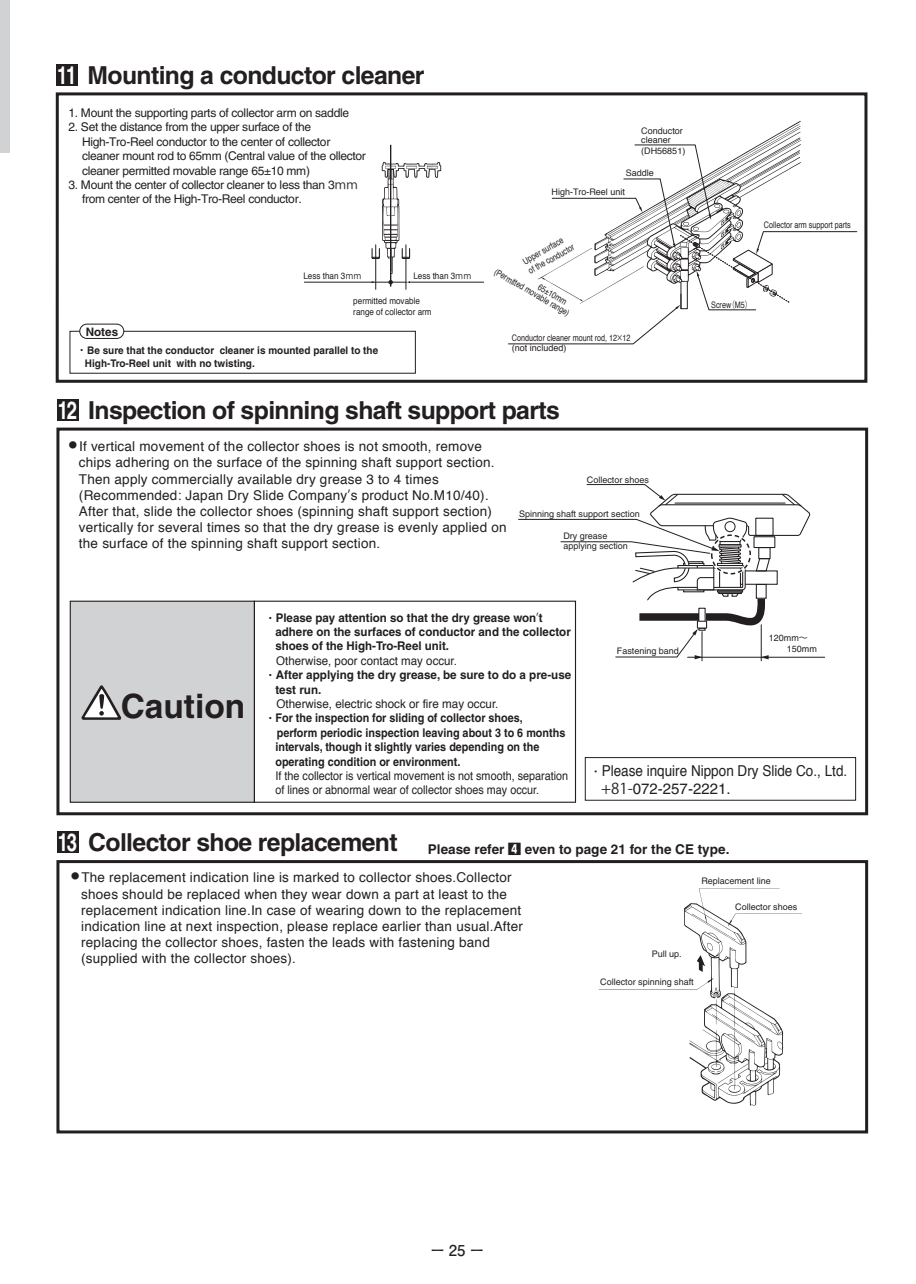
<style>
.page{position:relative;width:916px;height:1284px;background:#fff}
.page>*{position:absolute;margin:0;border:0;box-sizing:border-box;transform-origin:0 0}
.t1{font:700 33.45px "Helvetica";color:#231f20}
.t2{font:700 24.75px "Helvetica";letter-spacing:-.025em;color:#231f20}
.t3{font:15px/18px "Helvetica";color:#231f20;scale:.9 1}
.t4{font:700 15px "Futo Go B101 Pro";color:#231f20}
.t5{font:13.5px/16.2px "Helvetica";letter-spacing:.015em;color:#231f20}
.t6{font:700 13.5px "Helvetica";color:#231f20}
.t7{font:12px/14.4px "Helvetica";letter-spacing:-.025em;color:#231f20}
.t8{font:700 12px "Helvetica";color:#231f20;scale:.9 1}
.t9{font:700 12px/14.4px "Helvetica";color:#231f20;scale:.96 1}
.t10{font:12px/14.4px "Helvetica";color:#231f20;scale:.9 1}
.t11{font:700 12px "Helvetica";color:#231f20}
.t12{font:12px "Helvetica";color:#231f20}
.t13{font:12px "Helvetica";color:#231f20;scale:.96 1}
.t14{font:700 11.7px "Helvetica";color:#231f20}
.t15{font:700 10.5px/12.6px "Helvetica";color:#231f20;scale:.95 1}
.t16{font:9px/10.8px "Helvetica";color:#231f20}
.t17{font:9px/10.8px "Helvetica";color:#231f20;scale:.8 1}
.t18{font:9px/10.8px "Helvetica";color:#231f20;scale:.9 1}
.s1{color:#fff}
.s2{font-family:"Koz Go Pro"}
.s3{font-family:"Koz Go Pro";font-weight:400}
.s4{font-family:"Gothic BBB Pro";font-weight:500}
.s5{font-family:"Koz Go Pro";font-weight:400;font-size:10.5px}
.s6{font-family:"Shin Go Pro"}
.s7{font-family:"Shin Go Pro";font-size:12px}
</style>
<div class="page">
<div style="left:0;top:0;width:10px;height:152px;background:#d1d2d4"></div>
<div style="left:70px;top:601px;width:184px;height:201px;background:#d1d2d4"></div>
<div style="left:70px;top:601px;width:185px;height:202px;border:1px solid #231f20"></div>
<div style="left:254px;top:601px;width:321px;height:202px;border:1px solid #231f20"></div>
<div style="left:56px;top:428px;width:811px;height:387px;border:3px solid #231f20"></div>
<hr style="left:687px;top:657px;width:137px;height:1px;background:#231f20">
<div style="left:56px;top:860px;width:811px;height:273px;border:3px solid #231f20"></div>
<svg style="left:598px;top:888px;width:203px;height:217px"></svg>
<svg style="left:517px;top:484px;width:293px;height:177px"></svg>
<div style="left:57px;top:399px;width:21px;height:22px;background:#231f20"></div>
<div style="left:584px;top:757px;width:271px;height:43px;border:1px solid #231f20"></div>
<svg style="left:81px;top:685px;width:40px;height:35px"></svg>
<div style="left:57px;top:832px;width:21px;height:21px;background:#231f20"></div>
<div style="left:56px;top:92px;width:811px;height:291px;border:3px solid #231f20"></div>
<div style="left:70px;top:331px;width:345px;height:42px;border:1px solid #231f20"></div>
<div style="left:80px;top:324px;width:44px;height:14px;background:#fff;border-radius:7px"></div>
<div style="left:79px;top:324px;width:45px;height:15px;border:1px solid #231f20;border-radius:7px"></div>
<div style="left:56px;top:64px;width:21px;height:21px;background:#231f20"></div>
<svg style="left:508px;top:121px;width:348px;height:223px"></svg>
<hr style="left:390px;top:145px;width:1px;height:142px;background:#231f20">
<hr style="left:405px;top:245px;width:1px;height:44px;background:#231f20">
<hr style="left:304px;top:282px;width:102px;height:1px;background:#231f20">
<hr style="left:409px;top:282px;width:74px;height:1px;background:#231f20">
<hr style="left:375px;top:245px;width:1px;height:44px;background:#231f20">
<svg style="left:371px;top:150px;width:70px;height:124px"></svg>
<svg style="left:388px;top:280px;width:5px;height:4px"></svg>
<h2 class="t2" style="left:57px;top:60px;width:369px"><span class="s1">11</span> Mounting a conductor cleaner</h2>
<p class="t7" style="left:68px;top:106px;width:282px">1. Mount the supporting parts of collector arm on saddle</p>
<p class="t7" style="left:82px;top:120px;width:285px;text-indent:-14px">2. Set the distance from the upper surface of the High-Tro-Reel conductor to the center of collector cleaner mount rod to 65mm (Central value of the ollector cleaner permitted movable range 65±10 mm)</p>
<p class="t7" style="left:82px;top:178px;width:277px;text-indent:-14px">3. Mount the center of collector cleaner to less than 3<span class="s2">ｍｍ</span>from center of the High-Tro-Reel conductor.</p>
<p class="t18" style="left:303px;top:271px;width:66px">Less than 3<span class="s2">ｍｍ</span></p>
<p class="t18" style="left:413px;top:271px;width:66px">Less than 3<span class="s2">ｍｍ</span></p>
<p class="t14" style="left:86px;top:324px;width:34px">Notes</p>
<p class="t18" style="left:353px;top:295px;width:89px">permitted movable range of collector arm</p>
<p class="t15" style="left:85px;top:344px;width:310px;text-indent:-8px"><span class="s3">・</span> Be sure that the conductor cleaner is mounted parallel to the<br>High-Tro-Reel unit with no twisting.</p>
<p class="t16" style="left:641px;top:126px;width:43px;line-height:9.4px">Conductor cleaner</p>
<p class="t16" style="left:641px;top:145px;width:46px">(DH56851)</p>
<p class="t16" style="left:625px;top:167px;width:30px">Saddle</p>
<p class="t16" style="left:551px;top:187px;width:75px">High-Tro-Reel unit</p>
<p class="t17" style="left:520px;top:257px;width:66px;rotate:-30deg">Upper surface of the conductor</p>
<p class="t17" style="left:501px;top:260px;width:108px;line-height:8.6px;text-indent:45px;rotate:30deg">65±10mm (Permitted movable range)</p>
<p class="t17" style="left:511px;top:332px;width:150px">Conductor cleaner mount rod, 12<span class="s4">×</span>12 (not included)</p>
<h2 class="t2" style="left:58px;top:395px;width:503px"><span class="s1">12</span> Inspection of spinning shaft support parts</h2>
<p class="t5" style="left:79px;top:438px;width:429px;text-indent:-10px"><sup>●</sup> If vertical movement of the collector shoes is not smooth, remove chips adhering on the surface of the spinning shaft support section.<br>Then apply commercially available dry grease 3 to 4 times (Recommended: Japan Dry Slide Company<span class="s2">ʼ</span>s product No.M10/40).<br>After that, slide the collector shoes (spinning shaft support section) vertically for several times so that the dry grease is evenly applied on the surface of the spinning shaft support section.</p>
<p class="t16" style="left:586px;top:474px;width:64px">Collector shoes</p>
<p class="t16" style="left:518px;top:508px;width:122px">Spinning shaft support section</p>
<p class="t16" style="left:563px;top:530px;width:66px">Dry grease applying section</p>
<p class="t17" style="left:763px;top:219px;width:110px">Collector arm support parts</p>
<p class="t17" style="left:710px;top:299px;width:52px">Screw<span class="s2">（</span>M5<span class="s2">）</span></p>
<h1 class="t1" style="left:121px;top:685px;width:126px">Caution</h1>
<p class="t9" style="left:275px;top:610px;width:309px;text-indent:-10px"><span class="s5">・</span>Please pay attention so that the dry grease won<span class="s3">ʼ</span>t adhere on the surfaces of conductor and the collector shoes of the High-Tro-Reel unit.</p>
<p class="t13" style="left:276px;top:650px;width:190px">Otherwise, poor contact may occur.</p>
<p class="t11" style="left:265px;top:668px;width:307px"><span class="s5">・</span>After applying the dry grease, be sure to do a pre-use</p>
<p class="t11" style="left:275px;top:682px;width:47px">test run.</p>
<p class="t12" style="left:276px;top:693px;width:223px">Otherwise, electric shock or fire may occur.</p>
<p class="t8" style="left:265px;top:711px;width:288px"><span class="s5">・</span>For the inspection for sliding of collector shoes,</p>
<p class="t8" style="left:276px;top:725px;width:322px">perform periodic inspection leaving about 3 to 6 months</p>
<p class="t8" style="left:275px;top:740px;width:295px">intervals, though it slightly varies depending on the</p>
<p class="t8" style="left:275px;top:754px;width:207px">operating condition or environment.</p>
<p class="t10" style="left:275px;top:768px;width:326px">If the collector is vertical movement is not smooth, separation of lines or abnormal wear of collector shoes may occur.</p>
<p class="t16" style="left:616px;top:645px;width:64px">Fastening band</p>
<p class="t16" style="left:768px;top:632px;width:50px">120mm<span class="s6">～　　</span>150mm</p>
<p class="t3" style="left:600px;top:761px;width:275px;text-indent:-11px"><span class="s7">・</span>Please inquire Nippon Dry Slide Co., Ltd. <span class="s2">+81-</span>072-257-2221.</p>
<h2 class="t2" style="left:58px;top:828px;width:341px"><span class="s1">13</span> Collector shoe replacement</h2>
<p class="t6" style="left:427px;top:841px;width:303px">Please refer <span class="s6">4</span> even to page 21 for the CE type.</p>
<p class="t5" style="left:81px;top:869px;width:443px;text-indent:-10px"><sup>●</sup> The replacement indication line is marked to collector shoes.Collector shoes should be replaced when they wear down a part at least to the replacement indication line.In case of wearing down to the replacement indication line at next inspection, please replace earlier than usual.After replacing the collector shoes, fasten the leads with fastening band (supplied with the collector shoes).</p>
<p class="t16" style="left:701px;top:876px;width:71px">Replacement line</p>
<p class="t16" style="left:734px;top:901px;width:64px">Collector shoes</p>
<p class="t16" style="left:651px;top:948px;width:32px">Pull up.</p>
<p class="t16" style="left:600px;top:976px;width:95px">Collector spinning shaft</p>
<p class="t4" style="left:430px;top:1238px;width:56px">ー25ー</p>
</div>
